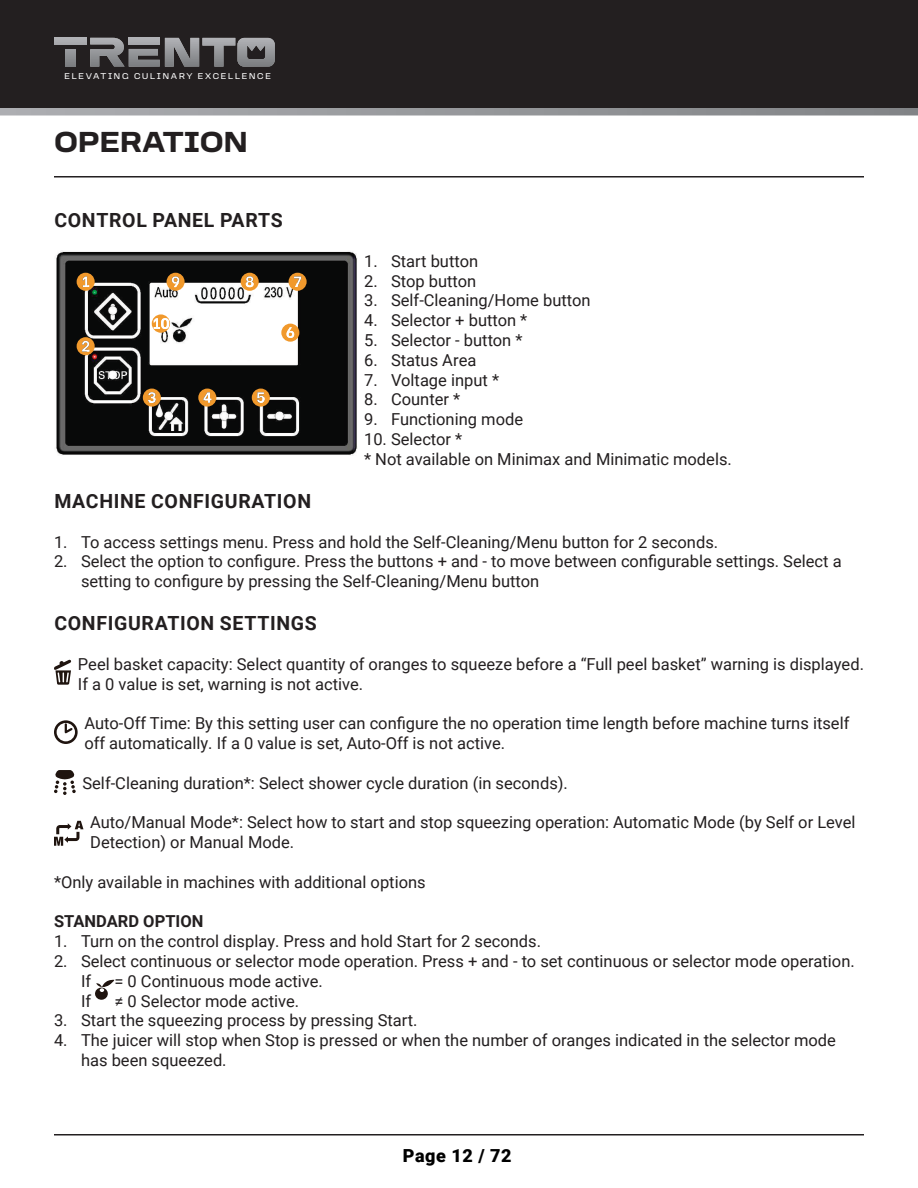
<style>
.page{position:relative;width:918px;height:1188px;background:#fff}
.page>*{position:absolute;margin:0;border:0;box-sizing:border-box;transform-origin:0 0}
.t1{font:700 30px "Loos Wide";color:#231f20}
.t2{font:700 19.5px "Roboto";letter-spacing:.035em;color:#231f20}
.t3{font:900 18px "Roboto";letter-spacing:.03em;color:#000}
.t4{font:16.5px/19.8px "Roboto";color:#231f20}
.t5{font:700 16.5px "Roboto";color:#231f20}
.t6{font:8.7px "Loos Wide";letter-spacing:.2em;color:#fff}
</style>
<div class="page">
<div style="left:0;top:0;width:918px;height:108px;background:#231f20"></div>
<div style="left:54px;top:38px;width:33px;height:6px;background:#acadb1"></div>
<svg style="left:66px;top:49px;width:9px;height:18px"></svg>
<svg style="left:90px;top:38px;width:185px;height:29px"></svg>
<svg style="left:0;top:108px;width:918px;height:8px;background:#9d9ea1"></svg>
<hr style="left:54px;top:1134px;width:810px;height:2px;background:#231f20">
<hr style="left:54px;top:176px;width:810px;height:2px;background:#231f20">
<img style="left:56px;top:251px;width:301px;height:204px">
<svg style="left:77px;top:273px;width:18px;height:18px"></svg>
<svg style="left:77px;top:337px;width:18px;height:18px"></svg>
<svg style="left:143px;top:389px;width:18px;height:18px"></svg>
<svg style="left:198px;top:389px;width:18px;height:18px"></svg>
<svg style="left:252px;top:389px;width:18px;height:18px"></svg>
<svg style="left:281px;top:324px;width:18px;height:18px"></svg>
<svg style="left:289px;top:273px;width:18px;height:18px"></svg>
<svg style="left:241px;top:273px;width:18px;height:18px"></svg>
<svg style="left:167px;top:273px;width:18px;height:18px"></svg>
<svg style="left:152px;top:314px;width:18px;height:19px"></svg>
<svg style="left:54px;top:660px;width:17px;height:25px"></svg>
<svg style="left:54px;top:720px;width:24px;height:24px"></svg>
<svg style="left:54px;top:770px;width:22px;height:25px"></svg>
<svg style="left:54px;top:821px;width:29px;height:25px"></svg>
<svg style="left:95px;top:980px;width:19px;height:20px"></svg>
<p class="t6" style="left:64px;top:70px;width:208px">ELEVATING CULINARY EXCELLENCE</p>
<p class="t1" style="left:54px;top:120px;width:195px">OPERATION</p>
<p class="t2" style="left:54px;top:207px;width:230px">CONTROL PANEL PARTS</p>
<p class="t4" style="left:364px;top:250px;width:116px">1. Start button</p>
<p class="t4" style="left:364px;top:270px;width:114px">2. Stop button</p>
<p class="t4" style="left:364px;top:290px;width:228px">3. Self-Cleaning/Home button</p>
<p class="t4" style="left:364px;top:310px;width:165px">4. Selector + button *</p>
<p class="t4" style="left:364px;top:330px;width:160px">5. Selector - button *</p>
<p class="t4" style="left:364px;top:349px;width:114px">6. Status Area</p>
<p class="t4" style="left:364px;top:369px;width:137px">7. Voltage input *</p>
<p class="t4" style="left:364px;top:389px;width:98px">8. Counter *</p>
<p class="t4" style="left:364px;top:409px;width:161px">9. Functioning mode</p>
<p class="t4" style="left:364px;top:429px;width:100px">10. Selector *</p>
<p class="t4" style="left:364px;top:448px;width:369px">* Not available on Minimax and Minimatic models.</p>
<p class="t2" style="left:54px;top:487px;width:258px">MACHINE CONFIGURATION</p>
<p class="t4" style="left:54px;top:531px;width:666px">1. To access settings menu. Press and hold the Self-Cleaning/Menu button for 2 seconds.</p>
<p class="t4" style="left:81px;top:551px;width:762px;text-indent:-27px">2. Select the option to configure. Press the buttons + and - to move between configurable settings. Select a setting to configure by pressing the Self-Cleaning/Menu button</p>
<p class="t2" style="left:54px;top:610px;width:264px">CONFIGURATION SETTINGS</p>
<p class="t4" style="left:78px;top:654px;width:788px">Peel basket capacity: Select quantity of oranges to squeeze before a “Full peel basket” warning is displayed.<br>If a 0 value is set, warning is not active.</p>
<p class="t4" style="left:84px;top:713px;width:767px">Auto-Off Time: By this setting user can configure the no operation time length before machine turns itself off automatically. If a 0 value is set, Auto-Off is not active.</p>
<p class="t4" style="left:82px;top:772px;width:487px">Self-Cleaning duration*: Select shower cycle duration (in seconds).</p>
<p class="t4" style="left:90px;top:812px;width:767px">Auto/Manual Mode*: Select how to start and stop squeezing operation: Automatic Mode (by Self or Level<br>Detection) or Manual Mode.</p>
<p class="t4" style="left:54px;top:871px;width:373px">*Only available in machines with additional options</p>
<p class="t5" style="left:54px;top:910px;width:151px">STANDARD OPTION</p>
<p class="t4" style="left:54px;top:931px;width:489px">1. Turn on the control display. Press and hold Start for 2 seconds.</p>
<p class="t4" style="left:81px;top:951px;width:775px;text-indent:-27px">2. Select continuous or selector mode operation. Press + and - to set continuous or selector mode operation.<br>If</p>
<p class="t4" style="left:114px;top:970px;width:210px">= 0 Continuous mode active.</p>
<p class="t4" style="left:81px;top:990px;width:12px">If</p>
<p class="t4" style="left:114px;top:990px;width:186px">≠ 0 Selector mode active.</p>
<p class="t4" style="left:54px;top:1010px;width:365px">3. Start the squeezing process by pressing Start.</p>
<p class="t4" style="left:81px;top:1030px;width:756px;text-indent:-27px">4. The juicer will stop when Stop is pressed or when the number of oranges indicated in the selector mode has been squeezed.</p>
<p class="t3" style="left:403px;top:1143px;width:110px">Page 12 / 72</p>
</div>
